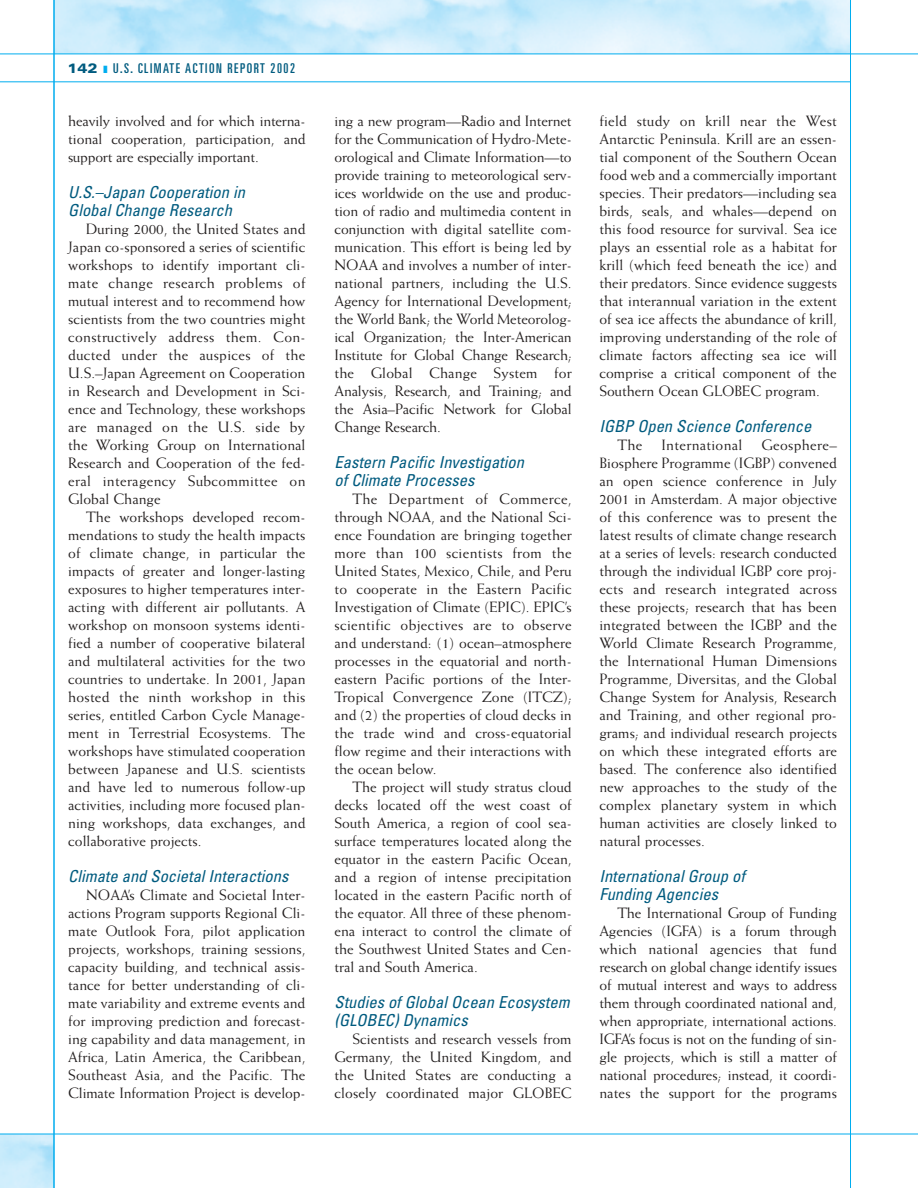
<style>
.page{position:relative;width:918px;height:1188px;background:#fff}
.page>*{position:absolute;margin:0;border:0;box-sizing:border-box;transform-origin:0 0}
.t1{font:italic condensed 16.5px/18px "Univers";color:#005b7f}
.t2{font:15px/18px "Weiss";color:#231f1f;text-align:justify}
.t3{font:15px "Weiss";letter-spacing:.02em;color:#231f1f}
.t4{font:ultra-condensed 13.5px "Univers";letter-spacing:.11em;color:#005b7f}
.s1{font-weight:900;font-stretch:expanded}
.s2{color:#00adef}
</style>
<div class="page">
<img style="left:0;top:1135px;width:54px;height:53px">
<img style="left:55px;top:0;width:795px;height:54px">
<hr style="left:0;top:54px;width:918px;height:1px;background:#00adef">
<hr style="left:54px;top:0;width:1px;height:1188px;background:#00adef">
<hr style="left:850px;top:0;width:1px;height:1188px;background:#00adef">
<hr style="left:0;top:82px;width:850px;height:1px;background:#00adef">
<hr style="left:0;top:1134px;width:918px;height:1px;background:#00adef">
<p class="t4" style="left:68px;top:63px;width:229px"><span class="s1">142</span> <span class="s2">■</span> U.S. CLIMATE ACTION REPORT 2002</p>
<p class="t2" style="left:68px;top:113px;width:239px">heavily involved and for which interna&shy;tional cooperation, participation, and support are especially important.</p>
<p class="t1" style="left:68px;top:185px;width:178px">U.S.–Japan Cooperation in<br>Global Change Research</p>
<p class="t2" style="left:68px;top:221px;width:239px;text-indent:18px">During 2000, the United States and Japan co-sponsored a series of scientific workshops to identify important cli&shy;mate change research problems of mutual interest and to recommend how scientists from the two countries might constructively address them. Con&shy;ducted under the auspices of the U.S.–Japan Agreement on Cooperation in Research and Development in Sci&shy;ence and Technology, these workshops are managed on the U.S. side by the Working Group on International Research and Cooperation of the fed&shy;eral interagency Subcommittee on Global Change</p>
<p class="t2" style="left:68px;top:509px;width:239px;text-indent:18px">The workshops developed recom&shy;mendations to study the health impacts of climate change, in particular the impacts of greater and longer-lasting exposures to higher temperatures inter&shy;acting with different air pollutants. A workshop on monsoon systems identi&shy;fied a number of cooperative bilateral and multilateral activities for the two countries to undertake. In 2001, Japan hosted the ninth workshop in this series, entitled Carbon Cycle Manage&shy;ment in Terrestrial Ecosystems. The workshops have stimulated cooperation between Japanese and U.S. scientists and have led to numerous follow-up activities, including more focused plan&shy;ning workshops, data exchanges, and collaborative projects.</p>
<p class="t1" style="left:68px;top:869px;width:222px">Climate and Societal Interactions</p>
<p class="t2" style="left:68px;top:887px;width:239px;text-indent:18px">NOAA’s Climate and Societal Inter&shy;actions Program supports Regional Cli&shy;mate Outlook Fora, pilot application projects, workshops, training sessions, capacity building, and technical assis&shy;tance for better understanding of cli&shy;mate variability and extreme events and for improving prediction and forecast&shy;ing capability and data management, in Africa, Latin America, the Caribbean, Southeast Asia, and the Pacific. The Climate Information Project is develop-</p>
<p class="t2" style="left:335px;top:113px;width:239px">ing a new program—Radio and Internet for the Communication of Hydro-Mete&shy;orological and Climate Information—to provide training to meteorological serv&shy;ices worldwide on the use and produc&shy;tion of radio and multimedia content in conjunction with digital satellite com&shy;munication. This effort is being led by NOAA and involves a number of inter&shy;national partners, including the U.S.<br>Agency for International Development; the World Bank; the World Meteorolog&shy;ical Organization; the Inter-American Institute for Global Change Research; the Global Change System for Analysis, Research, and Training; and the Asia–Pacific Network for Global Change Research.</p>
<p class="t1" style="left:335px;top:455px;width:191px">Eastern Pacific Investigation of Climate Processes</p>
<p class="t2" style="left:335px;top:491px;width:239px;text-indent:18px">The Department of Commerce, through NOAA, and the National Sci&shy;ence Foundation are bringing together more than 100 scientists from the United States, Mexico, Chile, and Peru to cooperate in the Eastern Pacific Investigation of Climate (EPIC). EPIC’s scientific objectives are to observe and understand: (1) ocean–atmosphere processes in the equatorial and north&shy;eastern Pacific portions of the Inter-Tropical Convergence Zone (ITCZ); and (2) the properties of cloud decks in the trade wind and cross-equatorial flow regime and their interactions with the ocean below.</p>
<p class="t2" style="left:335px;top:779px;width:239px;text-indent:18px">The project will study stratus cloud decks located off the west coast of South America, a region of cool sea&shy;surface temperatures located along the equator in the eastern Pacific Ocean, and a region of intense precipitation located in the eastern Pacific north of the equator. All three of these phenom&shy;ena interact to control the climate of the Southwest United States and Cen&shy;tral and South America.</p>
<p class="t1" style="left:335px;top:995px;width:237px">Studies of Global Ocean Ecosystem (GLOBEC) Dynamics</p>
<p class="t2" style="left:335px;top:1031px;width:239px;text-indent:18px">Scientists and research vessels from Germany, the United Kingdom, and the United States are conducting a closely coordinated major GLOBEC</p>
<p class="t2" style="left:599px;top:113px;width:239px">field study on krill near the West Antarctic Peninsula. Krill are an essen&shy;tial component of the Southern Ocean food web and a commercially important species. Their predators—including sea birds, seals, and whales—depend on this food resource for survival. Sea ice plays an essential role as a habitat for krill (which feed beneath the ice) and their predators. Since evidence suggests that interannual variation in the extent of sea ice affects the abundance of krill, improving understanding of the role of climate factors affecting sea ice will comprise a critical component of the Southern Ocean GLOBEC program.</p>
<p class="t1" style="left:599px;top:419px;width:213px">IGBP Open Science Conference</p>
<p class="t2" style="left:617px;top:437px;width:27px">The</p>
<p class="t3" style="left:662px;top:439px;width:82px">International</p>
<p class="t2" style="left:599px;top:437px;width:239px;text-indent:162px">Geosphere– Biosphere Programme (IGBP) convened an open science conference in July 2001 in Amsterdam. A major objective of this conference was to present the latest results of climate change research at a series of levels: research conducted through the individual IGBP core proj&shy;ects and research integrated across these projects; research that has been integrated between the IGBP and the World Climate Research Programme, the International Human Dimensions Programme, Diversitas, and the Global Change System for Analysis, Research and Training, and other regional pro&shy;grams; and individual research projects on which these integrated efforts are based. The conference also identified new approaches to the study of the complex planetary system in which human activities are closely linked to natural processes.</p>
<p class="t1" style="left:599px;top:869px;width:147px">International Group of<br>Funding Agencies</p>
<p class="t2" style="left:599px;top:905px;width:239px;text-indent:18px">The International Group of Funding Agencies (IGFA) is a forum through which national agencies that fund research on global change identify issues of mutual interest and ways to address them through coordinated national and, when appropriate, international actions.<br>IGFA’s focus is not on the funding of sin&shy;gle projects, which is still a matter of national procedures; instead, it coordi&shy;nates the support for the programs</p>
</div>
